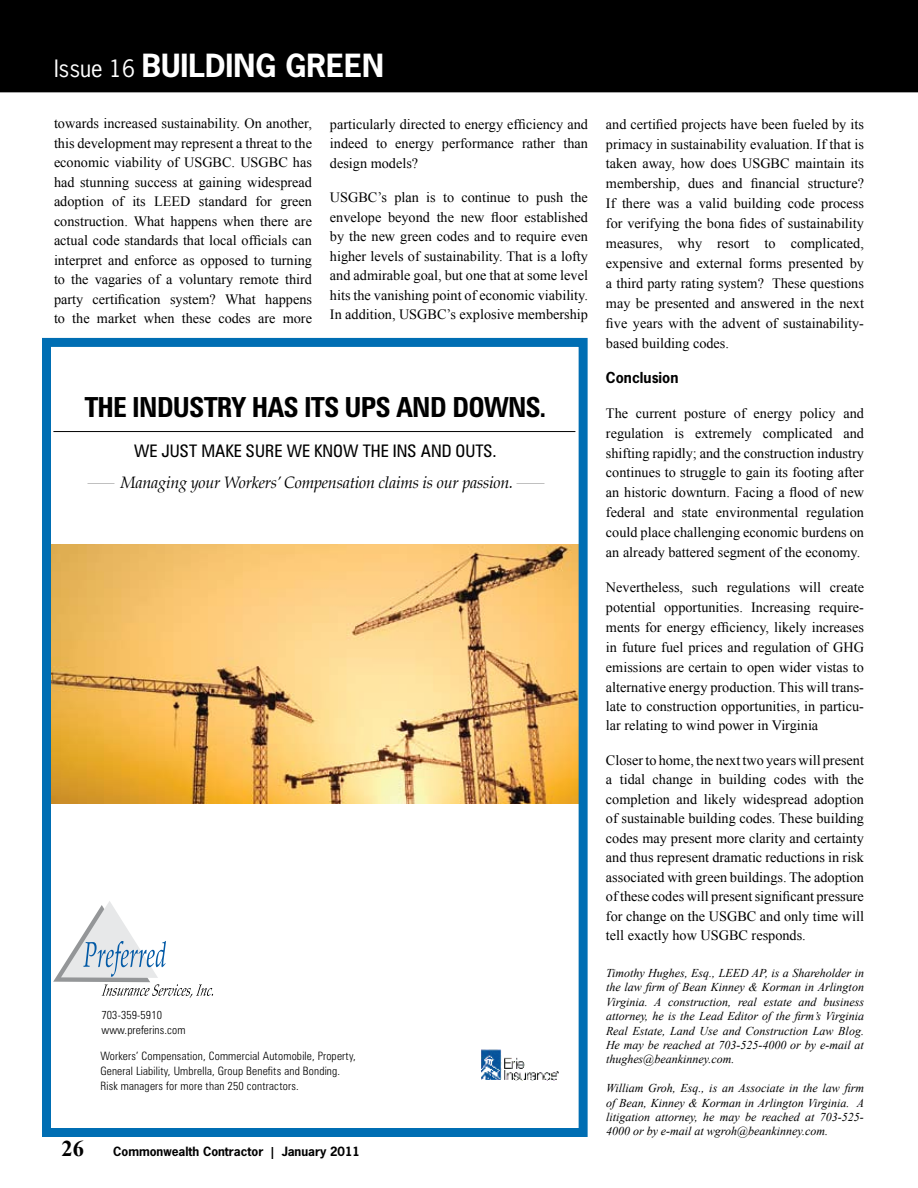
<style>
.page{position:relative;width:918px;height:1188px;background:#fff}
.page>*{position:absolute;margin:0;border:0;box-sizing:border-box;transform-origin:0 0}
.t1{font:700 30px "News Gothic Std";color:#fff}
.t2{font:700 condensed 27.75px "Zurich BT";letter-spacing:-.03em;color:#000}
.t3{font:700 22.5px "Times New Roman";color:#000}
.t4{font:condensed 17.25px "Zurich BT";color:#000}
.t5{font:italic 16.2px "Palatino";letter-spacing:-.015em;color:#000}
.t6{font:14.25px/19.5px "Times New Roman";color:#000;text-align:justify}
.t7{font:700 14.25px "News Gothic Std";color:#000}
.t8{font:italic 12px/14.4px "Times New Roman";color:#000;text-align:justify}
.t9{font:700 12px "News Gothic Std";color:#000}
.t10{font:300 condensed 11.55px/15px "Zurich BT";letter-spacing:.015em;color:#000}
.s1{font-weight:400;font-size:22.5px}
</style>
<div class="page">
<div style="left:0;top:0;width:918px;height:92px;background:#000"></div>
<svg style="left:52px;top:431px;width:526px;height:650px"></svg>
<svg style="left:53px;top:901px;width:160px;height:97px"></svg>
<hr style="left:53px;top:431px;width:522px;height:1px;background:#000">
<div style="left:42px;top:338px;width:546px;height:799px;border:9px solid #006eb3"></div>
<h1 class="t1" style="left:54px;top:46px;width:331px"><span class="s1">Issue 16</span> BUILDING GREEN</h1>
<p class="t6" style="left:54px;top:114px;width:260px">towards increased sustainability. On another, this development may represent a threat to the economic viability of USGBC. USGBC has had stunning success at gaining widespread adoption of its LEED standard for green construction. What happens when there are actual code standards that local officials can interpret and enforce as opposed to turning to the vagaries of a voluntary remote third party certification system? What happens to the market when these codes are more</p>
<p class="t6" style="left:330px;top:114px;width:260px">particularly directed to energy efficiency and indeed to energy performance rather than design models?</p>
<p class="t6" style="left:330px;top:187px;width:260px">USGBC’s plan is to continue to push the envelope beyond the new floor established by the new green codes and to require even higher levels of sustainability. That is a lofty and admirable goal, but one that at some level hits the vanishing point of economic viability.<br>In addition, USGBC’s explosive membership</p>
<h2 class="t2" style="left:84px;top:390px;width:463px">THE INDUSTRY HAS ITS UPS AND DOWNS.</h2>
<p class="t4" style="left:134px;top:440px;width:364px">WE JUST MAKE SURE WE KNOW THE INS AND OUTS.</p>
<p class="t5" style="left:121px;top:470px;width:394px">Managing your WorkersÕ Compensation claims is our passion.</p>
<p class="t10" style="left:101px;top:1008px;width:86px">703-359-5910 www.preferins.com</p>
<p class="t10" style="left:100px;top:1049px;width:257px">Workers’ Compensation, Commercial Automobile, Property,<br>General Liability, Umbrella, Group Benefits and Bonding.<br>Risk managers for more than 250 contractors.</p>
<h3 class="t3" style="left:62px;top:1133px;width:24px">26</h3>
<p class="t9" style="left:113px;top:1143px;width:248px">Commonwealth Contractor | January 2011</p>
<p class="t6" style="left:606px;top:114px;width:260px">and certified projects have been fueled by its primacy in sustainability evaluation. If that is taken away, how does USGBC maintain its membership, dues and financial structure?<br>If there was a valid building code process for verifying the bona fides of sustainability measures, why resort to complicated, expensive and external forms presented by a third party rating system? These questions may be presented and answered in the next five years with the advent of sustainability&shy;based building codes.</p>
<p class="t7" style="left:606px;top:368px;width:74px">Conclusion</p>
<p class="t6" style="left:606px;top:403px;width:260px;line-height:20px">The current posture of energy policy and regulation is extremely complicated and shifting rapidly; and the construction industry continues to struggle to gain its footing after an historic downturn. Facing a flood of new federal and state environmental regulation could place challenging economic burdens on an already battered segment of the economy.</p>
<p class="t6" style="left:606px;top:577px;width:260px">Nevertheless, such regulations will create potential opportunities. Increasing require&shy;ments for energy efficiency, likely increases in future fuel prices and regulation of GHG emissions are certain to open wider vistas to alternative energy production. This will trans&shy;late to construction opportunities, in particu&shy;lar relating to wind power in Virginia</p>
<p class="t6" style="left:606px;top:750px;width:260px">Closer to home, the next two years will present a tidal change in building codes with the completion and likely widespread adoption of sustainable building codes. These building codes may present more clarity and certainty and thus represent dramatic reductions in risk associated with green buildings. The adoption of these codes will present significant pressure for change on the USGBC and only time will tell exactly how USGBC responds.</p>
<p class="t8" style="left:606px;top:965px;width:260px">Timothy Hughes, Esq., LEED AP, is a Shareholder in the law firm of Bean Kinney &amp; Korman in Arlington Virginia. A construction, real estate and business attorney, he is the Lead Editor of the firm’s Virginia Real Estate, Land Use and Construction Law Blog.<br>He may be reached at 703-525-4000 or by e-mail at thughes@beankinney.com.</p>
<p class="t8" style="left:606px;top:1081px;width:260px">William Groh, Esq., is an Associate in the law firm of Bean, Kinney &amp; Korman in Arlington Virginia. A litigation attorney, he may be reached at 703-525- 4000 or by e-mail at wgroh@beankinney.com.</p>
</div>
